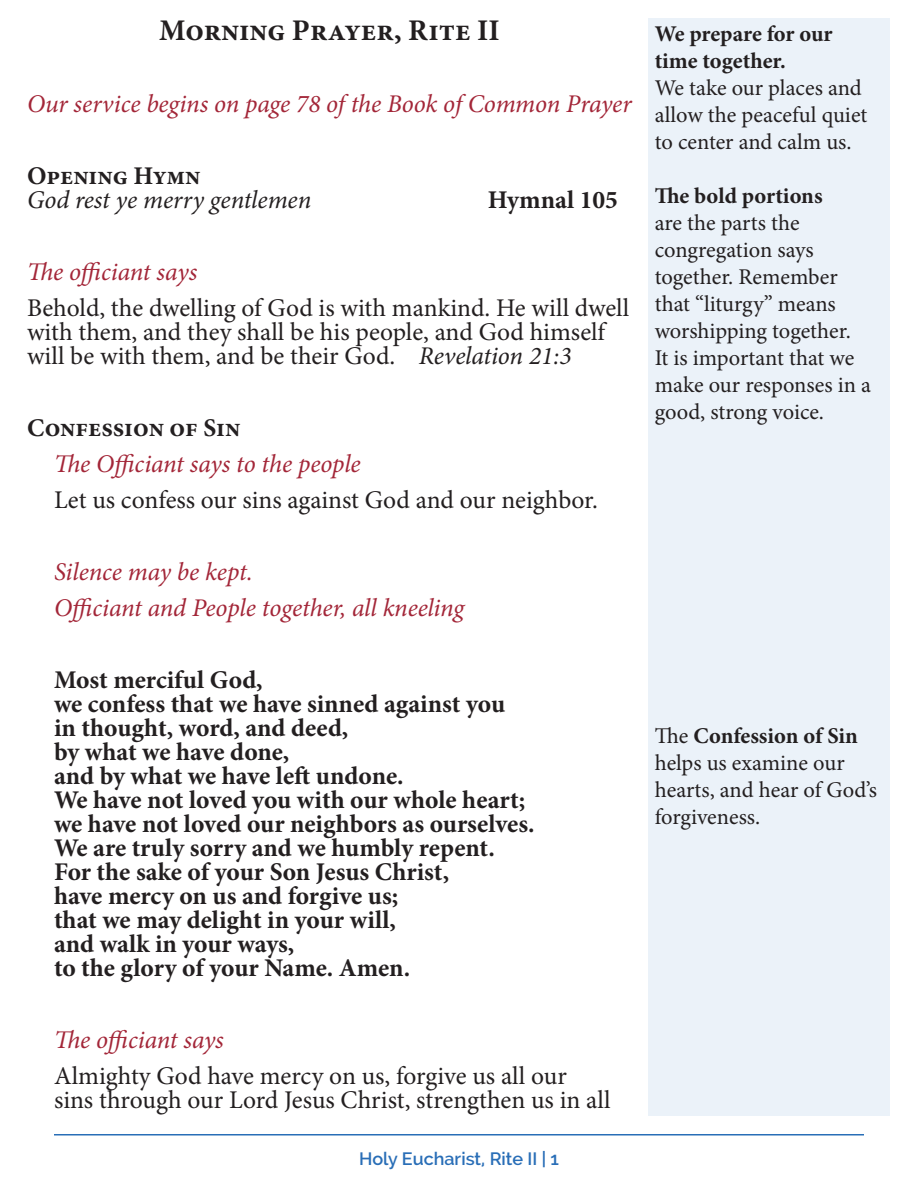
<style>
.page{position:relative;width:918px;height:1188px;background:#fff}
.page>*{position:absolute;margin:0;border:0;box-sizing:border-box;transform-origin:0 0}
.Section_Header{font:700 30px "Minion Pro";color:#231f20}
.Section_Header-2{font:700 25.5px/24px "Minion Pro";color:#231f20}
.t1{font:25.5px/24px "Minion Pro";color:#231f20}
.Section_Header-3{font:italic 25.5px "Minion Pro";letter-spacing:-.005em;color:#a32638}
.Section_Header-4{font:italic 25.5px/24px "Minion Pro";letter-spacing:-.005em;color:#231f20}
.t2{font:22.5px/27px "Minion Pro";letter-spacing:-.005em;color:#231f20}
.t3{font:700 22.5px "Minion Pro";letter-spacing:-.005em;color:#231f20}
.t4{font:600 18px "Raleway";color:#296eb7}
.s1{font-weight:700;font-style:normal}
.s2{font-style:italic}
.s3{font-weight:700}
</style>
<div class="page">
<hr style="left:54px;top:1134px;width:810px;height:2px;background:#296eb7">
<div style="left:648px;top:18px;width:242px;height:1098px;background:#ebf2f9"></div>
<p class="Section_Header" style="left:159px;top:9px;width:342px">Morning Prayer, Rite II</p>
<p class="Section_Header-3" style="left:27px;top:86px;width:606px">Our service begins on page 78 of the Book of Common Prayer</p>
<p class="Section_Header-4" style="left:27px;top:164px;width:286px"><span class="s1">Opening Hymn<br></span>God rest ye merry gentlemen</p>
<p class="Section_Header-2" style="left:488px;top:187px;width:132px">Hymnal 105</p>
<p class="Section_Header-3" style="left:27px;top:254px;width:172px">The officiant says</p>
<p class="t1" style="left:27px;top:296px;width:604px">Behold, the dwelling of God is with mankind. He will dwell with them, and they shall be his people, and God himself will be with them, and be their God. <span class="s2">Revelation 21:3</span></p>
<p class="Section_Header-2" style="left:27px;top:415px;width:215px">Confession of Sin</p>
<p class="Section_Header-3" style="left:54px;top:446px;width:308px">The Officiant says to the people</p>
<p class="t1" style="left:54px;top:488px;width:545px">Let us confess our sins against God and our neighbor.</p>
<p class="Section_Header-3" style="left:54px;top:554px;width:200px">Silence may be kept.</p>
<p class="Section_Header-3" style="left:54px;top:590px;width:412px">Officiant and People together, all kneeling</p>
<p class="Section_Header-2" style="left:54px;top:667px;width:482px">Most merciful God,<br>we confess that we have sinned against you<br>in thought, word, and deed,<br>by what we have done,<br>and by what we have left undone.<br>We have not loved you with our whole heart; we have not loved our neighbors as ourselves.<br>We are truly sorry and we humbly repent.<br>For the sake of your Son Jesus Christ,<br>have mercy on us and forgive us;<br>that we may delight in your will,<br>and walk in your ways,<br>to the glory of your Name. Amen.</p>
<p class="Section_Header-3" style="left:54px;top:1022px;width:171px">The officiant says</p>
<p class="t1" style="left:54px;top:1064px;width:558px">Almighty God have mercy on us, forgive us all our sins through our Lord Jesus Christ, strengthen us in all</p>
<p class="t4" style="left:359px;top:1149px;width:201px">Holy Eucharist, Rite II | 1</p>
<p class="t3" style="left:655px;top:18px;width:179px">We prepare for our</p>
<p class="t3" style="left:655px;top:45px;width:133px">time together.</p>
<p class="t2" style="left:655px;top:75px;width:214px">We take our places and allow the peaceful quiet to center and calm us.</p>
<p class="t2" style="left:655px;top:183px;width:218px"><span class="s3">The bold portions<br></span>are the parts the congregation says together. Remember that “liturgy” means worshipping together.<br>It is important that we make our responses in a</p>
<p class="t2" style="left:655px;top:399px;width:171px">good, strong voice.</p>
<p class="t2" style="left:655px;top:723px;width:224px">The <span class="s3">Confession of Sin </span>helps us examine our hearts, and hear of God’s forgiveness.</p>
</div>
